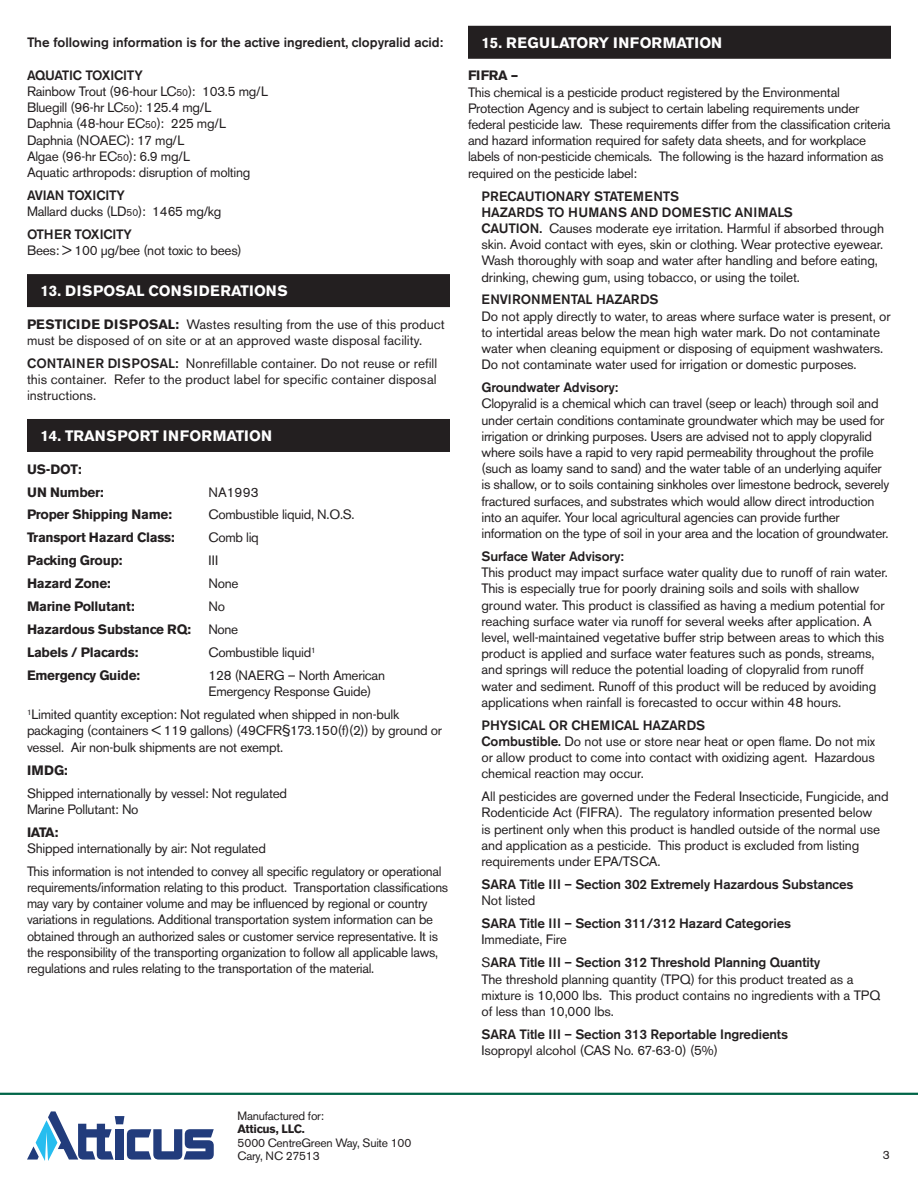
<style>
.page{position:relative;width:918px;height:1188px;background:#fff}
.page>*{position:absolute;margin:0;border:0;box-sizing:border-box;transform-origin:0 0}
.t1{font:700 15px "Akzidenz Grotesk BE";color:#fff}
.t2{font:700 15px "Akzidenz Grotesk BE";letter-spacing:.02em;color:#fff}
.t3{font:13.5px/16.2px "Akzidenz Grotesk BE";letter-spacing:-.02em;color:#231f20}
.t4{font:500 13.5px "Akzidenz Grotesk BE";letter-spacing:-.01em;color:#231f20}
.t5{font:700 13.5px "Akzidenz Grotesk BE";letter-spacing:-.02em;color:#231f20}
.t6{font:13.5px/16.2px "Akzidenz Grotesk BE";color:#231f20}
.t7{font:12px/13.5px "Akzidenz Grotesk BE";letter-spacing:-.02em;color:#231f20}
.t8{font:700 12px "Akzidenz Grotesk BE";letter-spacing:-.02em;color:#231f20}
.s1{font-size:10.2px}
.s2{font-weight:700}
.s3{font-weight:500}
.s4{font-weight:400}
</style>
<div class="page">
<hr style="left:0;top:1093px;width:918px;height:2px;background:#006548">
<svg style="left:27px;top:1111px;width:187px;height:50px"></svg>
<div style="left:27px;top:274px;width:423px;height:33px;background:#231f20"></div>
<div style="left:27px;top:419px;width:423px;height:33px;background:#231f20"></div>
<div style="left:468px;top:26px;width:423px;height:33px;background:#231f20"></div>
<p class="t4" style="left:27px;top:34px;width:418px">The following information is for the active ingredient, clopyralid acid:</p>
<p class="t4" style="left:27px;top:67px;width:117px">AQUATIC TOXICITY</p>
<p class="t3" style="left:27px;top:83px;width:243px">Rainbow Trout (96-hour LC<span class="s1">50</span>): 103.5 mg/L</p>
<p class="t3" style="left:27px;top:99px;width:186px">Bluegill (96-hr LC<span class="s1">50</span>): 125.4 mg/L</p>
<p class="t3" style="left:27px;top:116px;width:201px">Daphnia (48-hour EC<span class="s1">50</span>): 225 mg/L</p>
<p class="t3" style="left:27px;top:132px;width:159px">Daphnia (NOAEC): 17 mg/L</p>
<p class="t3" style="left:27px;top:148px;width:165px">Algae (96-hr EC<span class="s1">50</span>): 6.9 mg/L</p>
<p class="t3" style="left:27px;top:164px;width:225px">Aquatic arthropods: disruption of molting</p>
<p class="t4" style="left:27px;top:187px;width:100px">AVIAN TOXICITY</p>
<p class="t3" style="left:27px;top:203px;width:196px">Mallard ducks (LD<span class="s1">50</span>): 1465 mg/kg</p>
<p class="t4" style="left:27px;top:226px;width:107px">OTHER TOXICITY</p>
<p class="t3" style="left:27px;top:243px;width:216px">Bees: &gt; 100 µg/bee (not toxic to bees)</p>
<p class="t2" style="left:40px;top:282px;width:249px">13. DISPOSAL CONSIDERATIONS</p>
<p class="t6" style="left:27px;top:316px;width:419px"><span class="s2">PESTICIDE DISPOSAL:</span> Wastes resulting from the use of this product must be disposed of on site or at an approved waste disposal facility.</p>
<p class="t3" style="left:27px;top:355px;width:412px;text-align:justify"><span class="s3">CONTAINER DISPOSAL:</span> Nonrefillable container. Do not reuse or refill this container. Refer to the product label for specific container disposal instructions.</p>
<p class="t1" style="left:40px;top:427px;width:233px">14. TRANSPORT INFORMATION</p>
<p class="t5" style="left:27px;top:461px;width:56px">US-DOT:</p>
<p class="t5" style="left:27px;top:484px;width:78px">UN Number:</p>
<p class="t3" style="left:208px;top:484px;width:52px">NA1993</p>
<p class="t5" style="left:27px;top:507px;width:147px">Proper Shipping Name:</p>
<p class="t3" style="left:208px;top:507px;width:148px">Combustible liquid, N.O.S.</p>
<p class="t5" style="left:27px;top:530px;width:149px">Transport Hazard Class:</p>
<p class="t3" style="left:208px;top:530px;width:52px">Comb liq</p>
<p class="t5" style="left:27px;top:553px;width:97px">Packing Group:</p>
<p class="t3" style="left:208px;top:553px;width:11px">III</p>
<p class="t5" style="left:27px;top:576px;width:85px">Hazard Zone:</p>
<p class="t3" style="left:208px;top:576px;width:32px">None</p>
<p class="t5" style="left:27px;top:599px;width:109px">Marine Pollutant:</p>
<p class="t3" style="left:209px;top:599px;width:18px">No</p>
<p class="t5" style="left:27px;top:622px;width:166px">Hazardous Substance RQ:</p>
<p class="t3" style="left:209px;top:621px;width:31px">None</p>
<p class="t5" style="left:27px;top:645px;width:113px">Labels / Placards:</p>
<p class="t3" style="left:208px;top:644px;width:109px">Combustible liquid<sup>1</sup></p>
<p class="t5" style="left:27px;top:668px;width:115px">Emergency Guide:</p>
<p class="t3" style="left:208px;top:667px;width:178px">128 (NAERG – North American<br>Emergency Response Guide)</p>
<p class="t3" style="left:27px;top:707px;width:417px"><sup>1</sup>Limited quantity exception: Not regulated when shipped in non-bulk packaging (containers &lt; 119 gallons) (49CFR§173.150(f)(2)) by ground or vessel. Air non-bulk shipments are not exempt.</p>
<p class="t5" style="left:27px;top:762px;width:42px">IMDG:</p>
<p class="t3" style="left:27px;top:785px;width:262px">Shipped internationally by vessel: Not regulated</p>
<p class="t3" style="left:27px;top:801px;width:113px">Marine Pollutant: No</p>
<p class="t5" style="left:27px;top:824px;width:33px">IATA:</p>
<p class="t3" style="left:27px;top:840px;width:240px">Shipped internationally by air: Not regulated</p>
<p class="t3" style="left:27px;top:863px;width:423px">This information is not intended to convey all specific regulatory or operational requirements/information relating to this product. Transportation classifications may vary by container volume and may be influenced by regional or country variations in regulations. Additional transportation system information can be obtained through an authorized sales or customer service representative. It is the responsibility of the transporting organization to follow all applicable laws, regulations and rules relating to the transportation of the material.</p>
<p class="t1" style="left:482px;top:34px;width:242px">15. REGULATORY INFORMATION</p>
<p class="t5" style="left:468px;top:68px;width:52px">FIFRA –</p>
<p class="t3" style="left:468px;top:84px;width:424px">This chemical is a pesticide product registered by the Environmental Protection Agency and is subject to certain labeling requirements under federal pesticide law. These requirements differ from the classification criteria and hazard information required for safety data sheets, and for workplace labels of non-pesticide chemicals. The following is the hazard information as required on the pesticide label:</p>
<p class="t4" style="left:482px;top:188px;width:199px">PRECAUTIONARY STATEMENTS</p>
<p class="t4" style="left:482px;top:204px;width:313px">HAZARDS TO HUMANS AND DOMESTIC ANIMALS</p>
<p class="t3" style="left:482px;top:220px;width:404px"><span class="s3">CAUTION.</span> Causes moderate eye irritation. Harmful if absorbed through skin. Avoid contact with eyes, skin or clothing. Wear protective eyewear.<br>Wash thoroughly with soap and water after handling and before eating, drinking, chewing gum, using tobacco, or using the toilet.</p>
<p class="t4" style="left:482px;top:291px;width:179px">ENVIRONMENTAL HAZARDS</p>
<p class="t3" style="left:482px;top:308px;width:411px">Do not apply directly to water, to areas where surface water is present, or to intertidal areas below the mean high water mark. Do not contaminate water when cleaning equipment or disposing of equipment washwaters.<br>Do not contaminate water used for irrigation or domestic purposes.</p>
<p class="t4" style="left:482px;top:379px;width:138px">Groundwater Advisory:</p>
<p class="t3" style="left:482px;top:396px;width:409px">Clopyralid is a chemical which can travel (seep or leach) through soil and under certain conditions contaminate groundwater which may be used for irrigation or drinking purposes. Users are advised not to apply clopyralid where soils have a rapid to very rapid permeability throughout the profile (such as loamy sand to sand) and the water table of an underlying aquifer is shallow, or to soils containing sinkholes over limestone bedrock, severely fractured surfaces, and substrates which would allow direct introduction into an aquifer. Your local agricultural agencies can provide further information on the type of soil in your area and the location of groundwater.</p>
<p class="t4" style="left:482px;top:548px;width:144px">Surface Water Advisory:</p>
<p class="t3" style="left:482px;top:564px;width:408px">This product may impact surface water quality due to runoff of rain water.<br>This is especially true for poorly draining soils and soils with shallow ground water. This product is classified as having a medium potential for reaching surface water via runoff for several weeks after application. A level, well-maintained vegetative buffer strip between areas to which this product is applied and surface water features such as ponds, streams, and springs will reduce the potential loading of clopyralid from runoff water and sediment. Runoff of this product will be reduced by avoiding applications when rainfall is forecasted to occur within 48 hours.</p>
<p class="t4" style="left:482px;top:717px;width:225px">PHYSICAL OR CHEMICAL HAZARDS</p>
<p class="t3" style="left:482px;top:733px;width:395px;text-align:justify"><span class="s3">Combustible.</span> Do not use or store near heat or open flame. Do not mix or allow product to come into contact with oxidizing agent. Hazardous chemical reaction may occur.</p>
<p class="t3" style="left:482px;top:788px;width:409px">All pesticides are governed under the Federal Insecticide, Fungicide, and Rodenticide Act (FIFRA). The regulatory information presented below<br>is pertinent only when this product is handled outside of the normal use and application as a pesticide. This product is excluded from listing requirements under EPA/TSCA.</p>
<p class="t4" style="left:482px;top:876px;width:374px">SARA Title III – Section 302 Extremely Hazardous Substances</p>
<p class="t3" style="left:482px;top:892px;width:55px">Not listed</p>
<p class="t4" style="left:482px;top:915px;width:311px">SARA Title III – Section 311/312 Hazard Categories</p>
<p class="t3" style="left:482px;top:932px;width:87px">Immediate, Fire</p>
<p class="t4" style="left:482px;top:954px;width:340px"><span class="s4">S</span>ARA Title III – Section 312 Threshold Planning Quantity</p>
<p class="t3" style="left:482px;top:971px;width:400px">The threshold planning quantity (TPQ) for this product treated as a mixture is 10,000 lbs. This product contains no ingredients with a TPQ of less than 10,000 lbs.</p>
<p class="t4" style="left:482px;top:1026px;width:308px">SARA Title III – Section 313 Reportable Ingredients</p>
<p class="t3" style="left:482px;top:1042px;width:238px">Isopropyl alcohol (CAS No. 67-63-0) (5%)</p>
<p class="t7" style="left:238px;top:1109px;width:88px">Manufactured for:</p>
<p class="t8" style="left:238px;top:1122px;width:69px">Atticus, LLC.</p>
<p class="t7" style="left:238px;top:1136px;width:175px">5000 CentreGreen Way, Suite 100<br>Cary, NC 27513</p>
<p class="t7" style="left:883px;top:1148px;width:8px">3</p>
</div>
